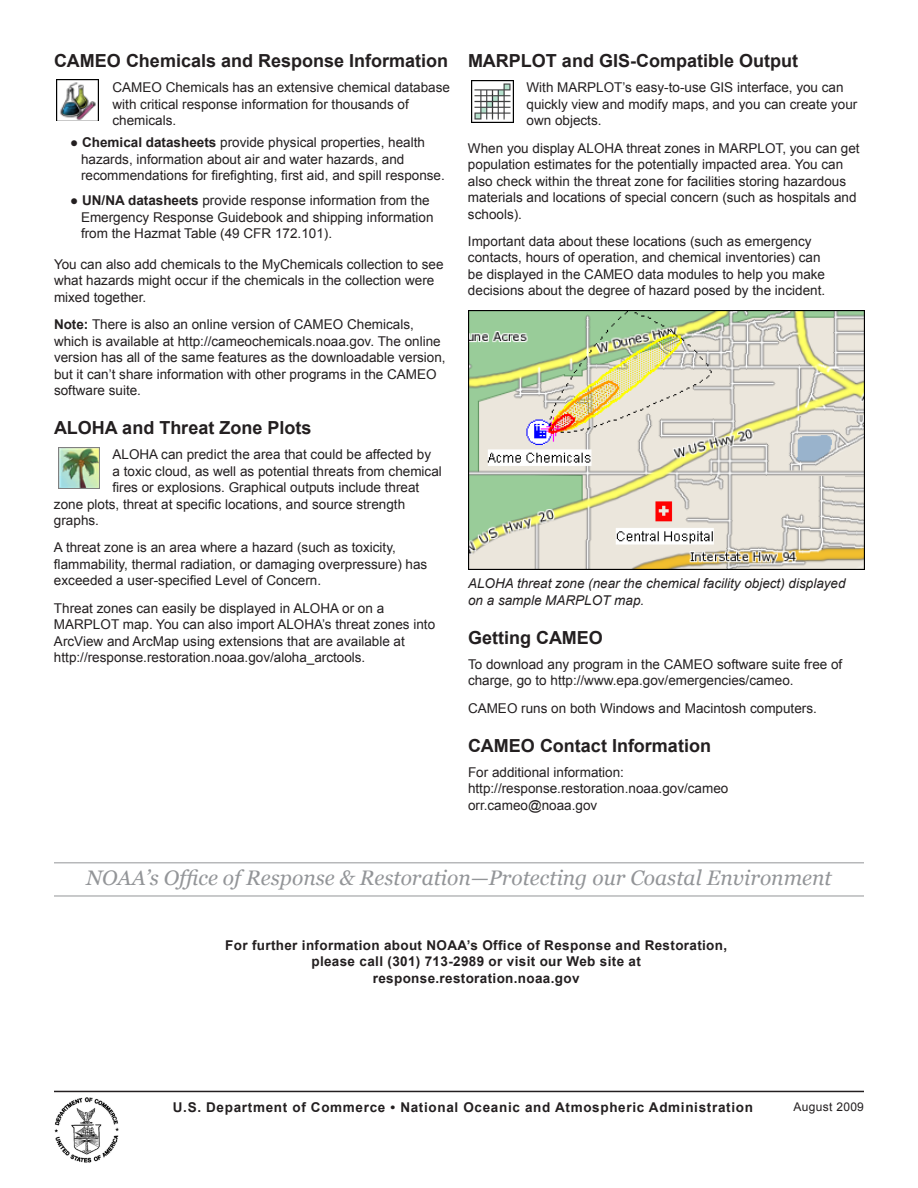
<style>
.page{position:relative;width:918px;height:1188px;background:#fff}
.page>*{position:absolute;margin:0;border:0;box-sizing:border-box;transform-origin:0 0}
.callout{font:italic 21px "Georgia";color:#939598}
.subhead_1{font:700 18px "Arial";color:#231f20}
.Body_text{font:13.5px/16.5px "Arial";color:#231f20}
.Bulleted{font:13.5px/16.5px "Arial";color:#231f20}
.Boilerplate_more_inf{font:700 13.5px/16.5px "Arial";letter-spacing:.025em;color:#231f20;text-align:center}
.t1{font:italic 13.5px/16.5px "Arial";color:#231f20}
.Boilerplate_more_inf-2{font:700 13.5px "Arial";letter-spacing:.05em;color:#231f20}
.t2{font:12px "Arial";letter-spacing:.025em;color:#231f20}
.s1{font-family:"Times New Roman"}
.s2{font-weight:700}
</style>
<div class="page">
<img style="left:57px;top:80px;width:41px;height:41px">
<img style="left:58px;top:447px;width:41px;height:41px">
<img style="left:471px;top:81px;width:42px;height:41px">
<img style="left:468px;top:310px;width:397px;height:259px">
<img style="left:54px;top:1097px;width:65px;height:66px">
<hr style="left:54px;top:1091px;width:810px;height:1px;background:#231f20">
<hr style="left:54px;top:862px;width:810px;height:1px;background:#939598">
<hr style="left:54px;top:896px;width:810px;height:1px;background:#939598">
<p class="subhead_1" style="left:54px;top:49px;width:396px">CAMEO Chemicals and Response Information</p>
<p class="Body_text" style="left:113px;top:79px;width:339px">CAMEO Chemicals has an extensive chemical database with critical response information for thousands of chemicals.</p>
<p class="Bulleted" style="left:81px;top:134px;width:365px;text-indent:-11px"><span class="s1">●</span> <span class="s2">Chemical datasheets</span> provide physical properties, health hazards, information about air and water hazards, and recommendations for firefighting, first aid, and spill response.</p>
<p class="Bulleted" style="left:81px;top:192px;width:354px;text-indent:-11px"><span class="s1">●</span> <span class="s2">UN/NA datasheets</span> provide response information from the<br>Emergency Response Guidebook and shipping information from the Hazmat Table (49 CFR 172.101).</p>
<p class="Body_text" style="left:54px;top:256px;width:391px">You can also add chemicals to the MyChemicals collection to see what hazards might occur if the chemicals in the collection were mixed together.</p>
<p class="Body_text" style="left:54px;top:316px;width:361px"><span class="s2">Note:</span> There is also an online version of CAMEO Chemicals,</p>
<p class="Body_text" style="left:54px;top:333px;width:393px">which is available at http://cameochemicals.noaa.gov. The online version has all of the same features as the downloadable version, but it can’t share information with other programs in the CAMEO software suite.</p>
<p class="subhead_1" style="left:54px;top:416px;width:259px">ALOHA and Threat Zone Plots</p>
<p class="Body_text" style="left:113px;top:446px;width:320px">ALOHA can predict the area that could be affected by</p>
<p class="Body_text" style="left:113px;top:463px;width:331px">a toxic cloud, as well as potential threats from chemical</p>
<p class="Body_text" style="left:113px;top:479px;width:308px">fires or explosions. Graphical outputs include threat</p>
<p class="Body_text" style="left:54px;top:496px;width:353px">zone plots, threat at specific locations, and source strength</p>
<p class="Body_text" style="left:54px;top:512px;width:47px">graphs.</p>
<p class="Body_text" style="left:54px;top:540px;width:375px">A threat zone is an area where a hazard (such as toxicity, flammability, thermal radiation, or damaging overpressure) has exceeded a user-specified Level of Concern.</p>
<p class="Body_text" style="left:54px;top:600px;width:383px">Threat zones can easily be displayed in ALOHA or on a<br>MARPLOT map. You can also import ALOHA’s threat zones into<br>ArcView and ArcMap using extensions that are available at</p>
<p class="Body_text" style="left:54px;top:649px;width:313px">http://response.restoration.noaa.gov/aloha_arctools.</p>
<p class="subhead_1" style="left:468px;top:49px;width:332px">MARPLOT and GIS-Compatible Output</p>
<p class="Body_text" style="left:527px;top:79px;width:332px">With MARPLOT’s easy-to-use GIS interface, you can quickly view and modify maps, and you can create your own objects.</p>
<p class="Body_text" style="left:468px;top:140px;width:393px">When you display ALOHA threat zones in MARPLOT, you can get population estimates for the potentially impacted area. You can also check within the threat zone for facilities storing hazardous materials and locations of special concern (such as hospitals and schools).</p>
<p class="Body_text" style="left:468px;top:233px;width:359px">Important data about these locations (such as emergency contacts, hours of operation, and chemical inventories) can be displayed in the CAMEO data modules to help you make decisions about the degree of hazard posed by the incident.</p>
<p class="t1" style="left:468px;top:576px;width:379px">ALOHA threat zone (near the chemical facility object) displayed on a sample MARPLOT map.</p>
<p class="subhead_1" style="left:468px;top:626px;width:136px">Getting CAMEO</p>
<p class="Body_text" style="left:468px;top:656px;width:376px">To download any program in the CAMEO software suite free of</p>
<p class="Body_text" style="left:468px;top:673px;width:327px">charge, go to http://www.epa.gov/emergencies/cameo.</p>
<p class="Body_text" style="left:468px;top:700px;width:350px">CAMEO runs on both Windows and Macintosh computers.</p>
<p class="subhead_1" style="left:468px;top:733px;width:244px">CAMEO Contact Information</p>
<p class="Body_text" style="left:468px;top:764px;width:158px">For additional information:</p>
<p class="Body_text" style="left:468px;top:780px;width:262px">http://response.restoration.noaa.gov/cameo orr.cameo@noaa.gov</p>
<p class="callout" style="left:86px;top:866px;width:747px">NOAA’s Office of Response &amp; Restoration—Protecting our Coastal Environment</p>
<p class="Boilerplate_more_inf" style="left:225px;top:937px;width:504px">For further information about NOAA’s Office of Response and Restoration, please call (301) 713-2989 or visit our Web site at</p>
<p class="Boilerplate_more_inf" style="left:373px;top:970px;width:208px">response.restoration.noaa.gov</p>
<p class="Boilerplate_more_inf-2" style="left:173px;top:1098px;width:582px">U.S. Department of Commerce • National Oceanic and Atmospheric Administration</p>
<p class="t2" style="left:794px;top:1099px;width:72px">August 2009</p>
</div>
